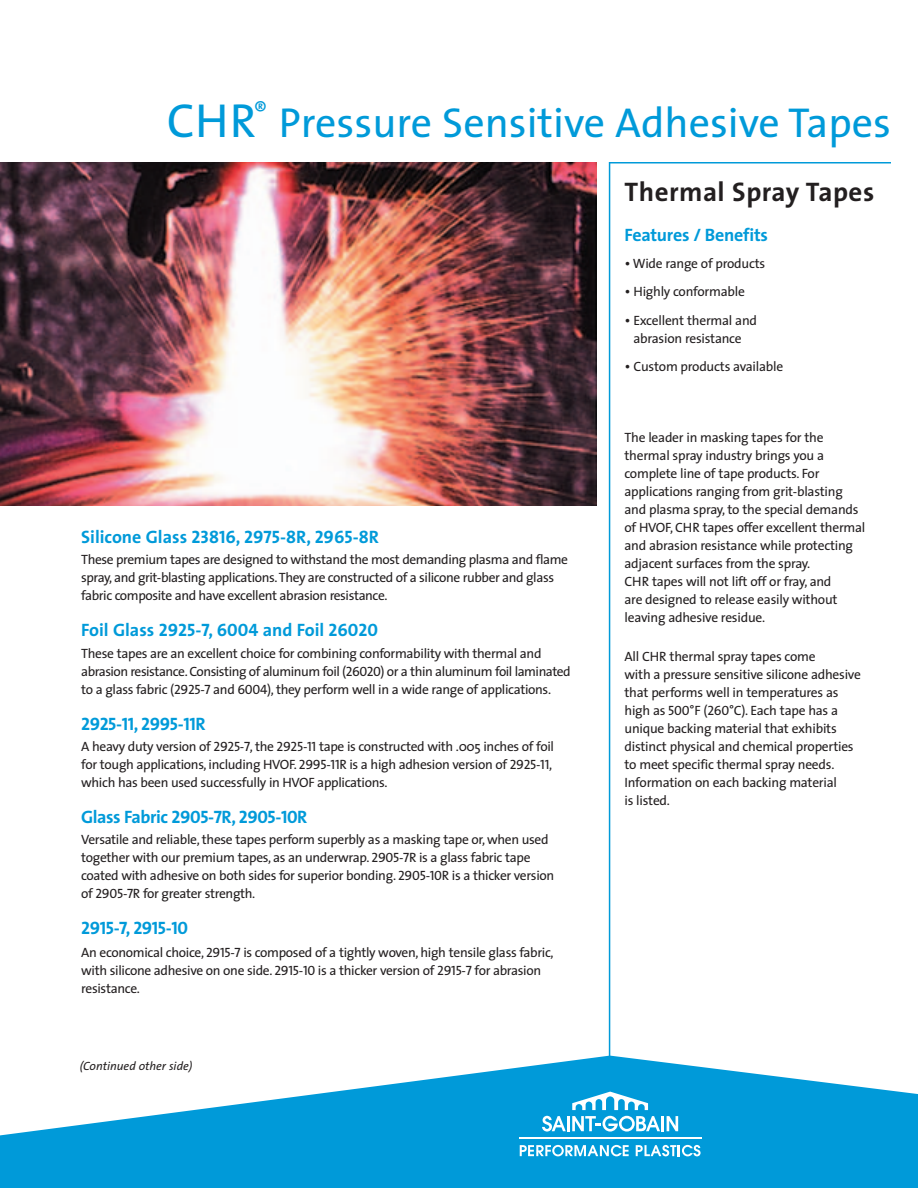
<style>
.page{position:relative;width:918px;height:1188px;background:#fff}
.page>*{position:absolute;margin:0;border:0;box-sizing:border-box;transform-origin:0 0}
.t1{font:42px "The Sans";color:#009ad9}
.t2{font:700 27px "The Sans";letter-spacing:.02em;color:#231f20}
.t3{font:18px "The Sans Bold Caps";letter-spacing:-.025em;color:#009ad9}
.t4{font:700 18px "The Sans";letter-spacing:-.01em;color:#009ad9}
.t5{font:18px "The Sans Bold Caps";color:#009ad9}
.t6{font:13.5px/18px "The Sans";letter-spacing:-.025em;color:#231f20}
.t7{font:italic 12px "The Sans";color:#231f20}
.s1{font-size:48px}
.s2{font-size:15px}
.s3{font-family:"The Sans";font-weight:700}
.s4{font-family:"The Sans Bold Caps";font-weight:400}
.s5{font-family:"The Sans Caps"}
</style>
<div class="page">
<svg style="left:0;top:1056px;width:918px;height:132px;fill:#009ad9"></svg>
<div style="left:37px;top:1040px;width:27px;height:27px;background:#fff;border-radius:50%"></div>
<svg style="left:572px;top:1092px;width:76px;height:18px"></svg>
<hr style="left:519px;top:1137px;width:182px;height:2px;background:#fff">
<hr style="left:661px;top:1116px;width:3px;height:15px;background:#fff">
<svg style="left:667px;top:1116px;width:11px;height:15px"></svg>
<hr style="left:567px;top:1116px;width:3px;height:15px;background:#fff">
<svg style="left:542px;top:1116px;width:24px;height:16px"></svg>
<svg style="left:572px;top:1116px;width:88px;height:16px"></svg>
<svg style="left:520px;top:1145px;width:109px;height:11px"></svg>
<svg style="left:636px;top:1145px;width:65px;height:11px"></svg>
<hr style="left:609px;top:162px;width:1px;height:916px;background:#009ad9">
<hr style="left:610px;top:162px;width:281px;height:2px;background:#009ad9">
<img style="left:0;top:162px;width:596px;height:344px">
<h1 class="t1" style="left:167px;top:107px;width:726px"><span class="s1">CHR</span><sup>®</sup> Pressure Sensitive Adhesive Tapes</h1>
<h2 class="t2" style="left:625px;top:182px;width:251px">Thermal Spray Tapes</h2>
<h3 class="t4" style="left:625px;top:228px;width:145px">Features / Benefits</h3>
<p class="t6" style="left:625px;top:257px;width:142px"><span class="s2">•</span> Wide range of products</p>
<p class="t6" style="left:625px;top:286px;width:122px"><span class="s2">•</span> Highly conformable</p>
<p class="t6" style="left:625px;top:314px;width:134px;text-align:center"><span class="s2">•</span> Excellent thermal and abrasion resistance</p>
<p class="t6" style="left:625px;top:361px;width:160px"><span class="s2">•</span> Custom products available</p>
<h3 class="t5" style="left:81px;top:526px;width:299px"><span class="s3">Silicone Glass</span> 23816, 2975-8R, 2965-8R</h3>
<p class="t6" style="left:81px;top:554px;width:488px">These premium tapes are designed to withstand the most demanding plasma and flame spray, and grit-blasting applications.They are constructed of a silicone rubber and glass fabric composite and have excellent abrasion resistance.</p>
<h3 class="t4" style="left:81px;top:624px;width:298px">Foil Glass <span class="s4">2925-7, 6004</span> and Foil <span class="s4">26020</span></h3>
<p class="t6" style="left:81px;top:647px;width:491px">These tapes are an excellent choice for combining conformability with thermal and abrasion resistance. Consisting of aluminum foil (<span class="s5">26020</span>) or a thin aluminum foil laminated to a glass fabric (<span class="s5">2925-7</span> and <span class="s5">6004</span>), they perform well in a wide range of applications.</p>
<h3 class="t3" style="left:81px;top:713px;width:126px">2925-11, 2995-11R</h3>
<p class="t6" style="left:81px;top:740px;width:474px">A heavy duty version of <span class="s5">2925-7</span>, the <span class="s5">2925-11</span> tape is constructed with .005 inches of foil for tough applications, including HVOF. <span class="s5">2995-11</span>R is a high adhesion version of <span class="s5">2925-11</span>, which has been used successfully in HVOF applications.</p>
<h3 class="t3" style="left:81px;top:806px;width:228px"><span class="s3">Glass Fabric</span> 2905-7R, 2905-10R</h3>
<p class="t6" style="left:81px;top:834px;width:475px">Versatile and reliable, these tapes perform superbly as a masking tape or, when used together with our premium tapes, as an underwrap. <span class="s5">2905-7</span>R is a glass fabric tape coated with adhesive on both sides for superior bonding. <span class="s5">2905</span>-<span class="s5">10</span>R is a thicker version of <span class="s5">2905-7</span>R for greater strength.</p>
<h3 class="t3" style="left:81px;top:917px;width:108px">2915-7, 2915-10</h3>
<p class="t6" style="left:81px;top:946px;width:474px">An economical choice, <span class="s5">2915-7</span> is composed of a tightly woven, high tensile glass fabric, with silicone adhesive on one side. <span class="s5">2915-10</span> is a thicker version of <span class="s5">2915-7</span> for abrasion resistance.</p>
<p class="t7" style="left:80px;top:1062px;width:114px">(Continued other side)</p>
<p class="t6" style="left:625px;top:431px;width:242px">The leader in masking tapes for the thermal spray industry brings you a complete line of tape products. For applications ranging from grit-blasting and plasma spray, to the special demands of HVOF, CHR tapes offer excellent thermal and abrasion resistance while protecting adjacent surfaces from the spray.<br>CHR tapes will not lift off or fray, and<br>are designed to release easily without leaving adhesive residue.</p>
<p class="t6" style="left:625px;top:651px;width:238px">All CHR thermal spray tapes come<br>with a pressure sensitive silicone adhesive that performs well in temperatures as high as <span class="s5">500</span>°F (<span class="s5">260</span>°C). Each tape has a unique backing material that exhibits distinct physical and chemical properties to meet specific thermal spray needs.<br>Information on each backing material<br>is listed.</p>
</div>
